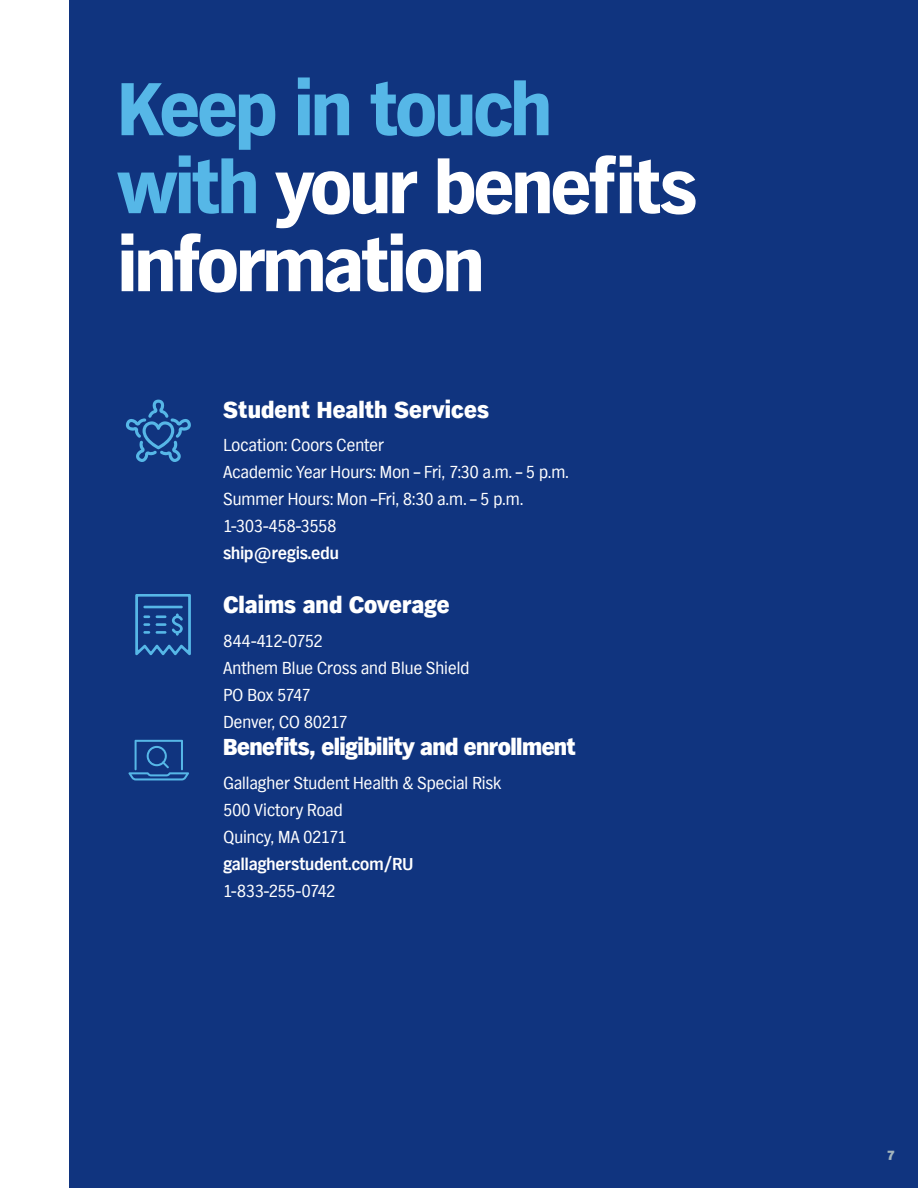
<style>
.page{position:relative;width:918px;height:1188px;background:#fff}
.page>*{position:absolute;margin:0;border:0;box-sizing:border-box;transform-origin:0 0}
.VP_Main_XXL_Headline{font:900 78px/78px "TV Nord EF";letter-spacing:-.045em;color:#fff}
.t1{font:800 24px "TV Nord EF";letter-spacing:-.015em;color:#fff}
.t2{font:18px/27px "TV Nord EF";letter-spacing:-.03em;color:#fff}
.t3{font:700 18px "TV Nord EF";letter-spacing:-.025em;color:#fff}
.t4{font:800 13.5px "TV Nord EF";color:#a3b5bd}
.s1{color:#56b7e7}
.s2{font-weight:700}
</style>
<div class="page">
<div style="left:69px;top:0;width:849px;height:1188px;background:#10347f"></div>
<svg style="left:126px;top:400px;width:65px;height:62px"></svg>
<svg style="left:135px;top:594px;width:56px;height:61px"></svg>
<hr style="left:143px;top:606px;width:40px;height:2px;background:#56b7e7">
<svg style="left:128px;top:740px;width:61px;height:40px"></svg>
<p class="VP_Main_XXL_Headline" style="left:117px;top:73px;width:581px"><span class="s1">Keep in touch with</span> your benefits information</p>
<p class="t1" style="left:223px;top:395px;width:267px">Student Health Services</p>
<p class="t2" style="left:223px;top:432px;width:162px">Location: Coors Center</p>
<p class="t2" style="left:223px;top:459px;width:347px">Academic Year Hours: Mon – Fri, 7:30 a.m. – 5 p.m.</p>
<p class="t2" style="left:223px;top:486px;width:302px">Summer Hours: Mon –Fri, 8:30 a.m. – 5 p.m.<br>1-303-458-3558</p>
<p class="t3" style="left:223px;top:543px;width:118px">ship@regis.edu</p>
<p class="t1" style="left:223px;top:591px;width:228px">Claims and Coverage</p>
<p class="t2" style="left:223px;top:628px;width:248px">844-412-0752<br>Anthem Blue Cross and Blue Shield<br>PO Box 5747<br>Denver, CO 80217</p>
<p class="t1" style="left:223px;top:733px;width:355px">Benefits, eligibility and enrollment</p>
<p class="t2" style="left:223px;top:770px;width:280px">Gallagher Student Health &amp; Special Risk<br>500 Victory Road<br>Quincy, MA 02171 <span class="s2">gallagherstudent.com/RU<br></span>1-833-255-0742</p>
<p class="t4" style="left:887px;top:1147px;width:9px">7</p>
</div>
